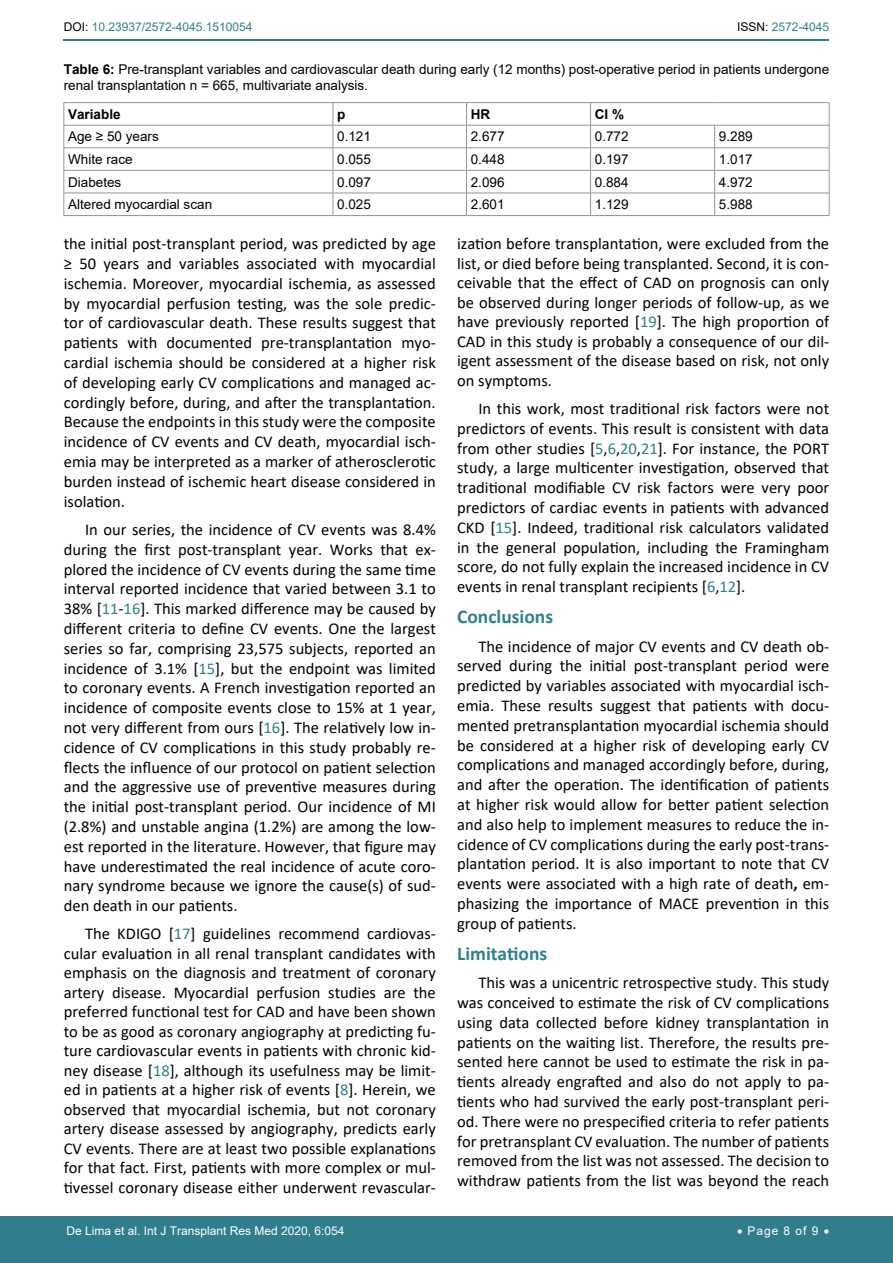
<style>
.page{position:relative;width:893px;height:1263px;background:#fff}
.page>*{position:absolute;margin:0;border:0;box-sizing:border-box;transform-origin:0 0}
.t1{font:700 19.5px "Calibri";color:#30808d}
.t2{font:16.5px/19.8px "Calibri";color:#000;text-align:justify}
.t3{font:13.5px/16.2px "Arial";color:#000}
.t4{font:700 13.5px "Arial";color:#000}
.t5{font:12px "Arial";color:#fff}
.t6{font:12px "Arial";color:#30808d}
.s1{color:#000}
.s2{font-weight:700}
.s3{color:#30808d}
</style>
<div class="page">
<hr style="left:64px;top:40px;width:765px;height:1px;background:#30808d">
<div style="left:0;top:1217px;width:893px;height:46px;background:#307d8d"></div>
<hr style="left:64px;top:102px;width:269px;height:1px;background:#939598">
<hr style="left:333px;top:102px;width:133px;height:1px;background:#939598">
<hr style="left:466px;top:102px;width:125px;height:1px;background:#939598">
<hr style="left:591px;top:102px;width:124px;height:1px;background:#939598">
<hr style="left:715px;top:102px;width:114px;height:1px;background:#939598">
<hr style="left:64px;top:125px;width:269px;height:1px;background:#939598">
<hr style="left:333px;top:125px;width:133px;height:1px;background:#939598">
<hr style="left:466px;top:125px;width:125px;height:1px;background:#939598">
<hr style="left:591px;top:125px;width:124px;height:1px;background:#939598">
<hr style="left:715px;top:125px;width:114px;height:1px;background:#939598">
<hr style="left:64px;top:148px;width:269px;height:1px;background:#939598">
<hr style="left:333px;top:148px;width:133px;height:1px;background:#939598">
<hr style="left:466px;top:148px;width:125px;height:1px;background:#939598">
<hr style="left:591px;top:148px;width:124px;height:1px;background:#939598">
<hr style="left:715px;top:148px;width:114px;height:1px;background:#939598">
<hr style="left:64px;top:170px;width:269px;height:1px;background:#939598">
<hr style="left:333px;top:170px;width:133px;height:1px;background:#939598">
<hr style="left:466px;top:170px;width:125px;height:1px;background:#939598">
<hr style="left:591px;top:170px;width:124px;height:1px;background:#939598">
<hr style="left:715px;top:170px;width:114px;height:1px;background:#939598">
<hr style="left:64px;top:193px;width:269px;height:1px;background:#939598">
<svg style="left:64px;top:103px;width:1px;height:112px"></svg>
<hr style="left:333px;top:193px;width:133px;height:1px;background:#939598">
<svg style="left:333px;top:103px;width:1px;height:112px"></svg>
<hr style="left:466px;top:193px;width:125px;height:1px;background:#939598">
<svg style="left:466px;top:103px;width:1px;height:112px"></svg>
<hr style="left:591px;top:193px;width:124px;height:1px;background:#939598">
<svg style="left:590px;top:103px;width:1px;height:112px"></svg>
<hr style="left:715px;top:193px;width:114px;height:1px;background:#939598">
<svg style="left:714px;top:125px;width:1px;height:90px"></svg>
<svg style="left:829px;top:103px;width:1px;height:112px"></svg>
<hr style="left:64px;top:215px;width:269px;height:1px;background:#939598">
<hr style="left:333px;top:215px;width:133px;height:1px;background:#939598">
<hr style="left:466px;top:215px;width:125px;height:1px;background:#939598">
<hr style="left:591px;top:215px;width:124px;height:1px;background:#939598">
<hr style="left:715px;top:215px;width:114px;height:1px;background:#939598">
<p class="t6" style="left:64px;top:19px;width:190px"><span class="s1">DOI:</span> 10.23937/2572-4045.1510054</p>
<p class="t6" style="left:737px;top:19px;width:94px"><span class="s1">ISSN:</span> 2572-4045</p>
<p class="t3" style="left:64px;top:61px;width:767px"><span class="s2">Table 6:</span> Pre-transplant variables and cardiovascular death during early (12 months) post-operative period in patients undergone renal transplantation n = 665, multivariate analysis.</p>
<p class="t4" style="left:68px;top:105px;width:54px">Variable</p>
<p class="t4" style="left:337px;top:105px;width:10px">p</p>
<p class="t4" style="left:471px;top:105px;width:21px">HR</p>
<p class="t4" style="left:595px;top:105px;width:31px">CI %</p>
<p class="t3" style="left:68px;top:128px;width:92px">Age ≥ 50 years</p>
<p class="t3" style="left:337px;top:128px;width:35px">0.121</p>
<p class="t3" style="left:471px;top:128px;width:35px">2.677</p>
<p class="t3" style="left:595px;top:128px;width:35px">0.772</p>
<p class="t3" style="left:719px;top:128px;width:35px">9.289</p>
<p class="t3" style="left:68px;top:151px;width:66px">White race</p>
<p class="t3" style="left:337px;top:151px;width:35px">0.055</p>
<p class="t3" style="left:471px;top:151px;width:35px">0.448</p>
<p class="t3" style="left:595px;top:151px;width:35px">0.197</p>
<p class="t3" style="left:719px;top:151px;width:35px">1.017</p>
<p class="t3" style="left:68px;top:174px;width:55px">Diabetes</p>
<p class="t3" style="left:337px;top:174px;width:35px">0.097</p>
<p class="t3" style="left:471px;top:174px;width:35px">2.096</p>
<p class="t3" style="left:595px;top:174px;width:35px">0.884</p>
<p class="t3" style="left:719px;top:174px;width:35px">4.972</p>
<p class="t3" style="left:68px;top:196px;width:146px">Altered myocardial scan</p>
<p class="t3" style="left:337px;top:196px;width:35px">0.025</p>
<p class="t3" style="left:471px;top:196px;width:35px">2.601</p>
<p class="t3" style="left:595px;top:196px;width:35px">1.129</p>
<p class="t3" style="left:719px;top:196px;width:35px">5.988</p>
<p class="t2" style="left:64px;top:233px;width:374px">the initial post-transplant period, was predicted by age ≥ 50 years and variables associated with myocardial ischemia. Moreover, myocardial ischemia, as assessed by myocardial perfusion testing, was the sole predic&shy;tor of cardiovascular death. These results suggest that patients with documented pre-transplantation myo&shy;cardial ischemia should be considered at a higher risk of developing early CV complications and managed ac&shy;cordingly before, during, and after the transplantation.<br>Because the endpoints in this study were the composite incidence of CV events and CV death, myocardial isch&shy;emia may be interpreted as a marker of atherosclerotic burden instead of ischemic heart disease considered in isolation.</p>
<p class="t2" style="left:64px;top:519px;width:374px;text-indent:21px">In our series, the incidence of CV events was 8.4% during the first post-transplant year. Works that ex&shy;plored the incidence of CV events during the same time interval reported incidence that varied between 3.1 to 38% [<span class="s3">11</span>-<span class="s3">16</span>]. This marked difference may be caused by different criteria to define CV events. One the largest series so far, comprising 23,575 subjects, reported an incidence of 3.1% [<span class="s3">15</span>], but the endpoint was limited to coronary events. A French investigation reported an incidence of composite events close to 15% at 1 year, not very different from ours [<span class="s3">16</span>]. The relatively low in&shy;cidence of CV complications in this study probably re&shy;flects the influence of our protocol on patient selection and the aggressive use of preventive measures during the initial post-transplant period. Our incidence of MI (2.8%) and unstable angina (1.2%) are among the low&shy;est reported in the literature. However, that figure may have underestimated the real incidence of acute coro&shy;nary syndrome because we ignore the cause(s) of sud&shy;den death in our patients.</p>
<p class="t2" style="left:64px;top:923px;width:374px;text-indent:21px">The KDIGO [<span class="s3">17</span>] guidelines recommend cardiovas&shy;cular evaluation in all renal transplant candidates with emphasis on the diagnosis and treatment of coronary artery disease. Myocardial perfusion studies are the preferred functional test for CAD and have been shown to be as good as coronary angiography at predicting fu&shy;ture cardiovascular events in patients with chronic kid&shy;ney disease [<span class="s3">18</span>], although its usefulness may be limit&shy;ed in patients at a higher risk of events [<span class="s3">8</span>]. Herein, we observed that myocardial ischemia, but not coronary artery disease assessed by angiography, predicts early CV events. There are at least two possible explanations for that fact. First, patients with more complex or mul&shy;tivessel coronary disease either underwent revascular-</p>
<p class="t2" style="left:457px;top:234px;width:374px">ization before transplantation, were excluded from the list, or died before being transplanted. Second, it is con&shy;ceivable that the effect of CAD on prognosis can only be observed during longer periods of follow-up, as we have previously reported [<span class="s3">19</span>]. The high proportion of CAD in this study is probably a consequence of our dil&shy;igent assessment of the disease based on risk, not only on symptoms.</p>
<p class="t2" style="left:457px;top:398px;width:374px;text-indent:21px">In this work, most traditional risk factors were not predictors of events. This result is consistent with data from other studies [<span class="s3">5</span>,<span class="s3">6</span>,<span class="s3">20</span>,<span class="s3">21</span>]. For instance, the PORT study, a large multicenter investigation, observed that traditional modifiable CV risk factors were very poor predictors of cardiac events in patients with advanced CKD [<span class="s3">15</span>]. Indeed, traditional risk calculators validated in the general population, including the Framingham score, do not fully explain the increased incidence in CV events in renal transplant recipients [<span class="s3">6</span>,<span class="s3">12</span>].</p>
<p class="t1" style="left:457px;top:603px;width:98px">Conclusions</p>
<p class="t2" style="left:457px;top:636px;width:374px;text-indent:21px">The incidence of major CV events and CV death ob&shy;served during the initial post-transplant period were predicted by variables associated with myocardial isch&shy;emia. These results suggest that patients with docu&shy;mented pretransplantation myocardial ischemia should be considered at a higher risk of developing early CV complications and managed accordingly before, during, and after the operation. The identification of patients at higher risk would allow for better patient selection and also help to implement measures to reduce the in&shy;cidence of CV complications during the early post-trans&shy;plantation period. It is also important to note that CV events were associated with a high rate of death<span class="s2">,</span> em&shy;phasizing the importance of MACE prevention in this group of patients.</p>
<p class="t1" style="left:457px;top:939px;width:92px">Limitations</p>
<p class="t2" style="left:457px;top:972px;width:374px;text-indent:21px">This was a unicentric retrospective study. This study was conceived to estimate the risk of CV complications using data collected before kidney transplantation in patients on the waiting list. Therefore, the results pre&shy;sented here cannot be used to estimate the risk in pa&shy;tients already engrafted and also do not apply to pa&shy;tients who had survived the early post-transplant peri&shy;od. There were no prespecified criteria to refer patients for pretransplant CV evaluation. The number of patients removed from the list was not assessed. The decision to withdraw patients from the list was beyond the reach</p>
<p class="t5" style="left:66px;top:1223px;width:280px">De Lima et al. Int J Transplant Res Med 2020, 6:054</p>
<p class="t5" style="left:737px;top:1223px;width:94px">• Page 8 of 9 •</p>
</div>
